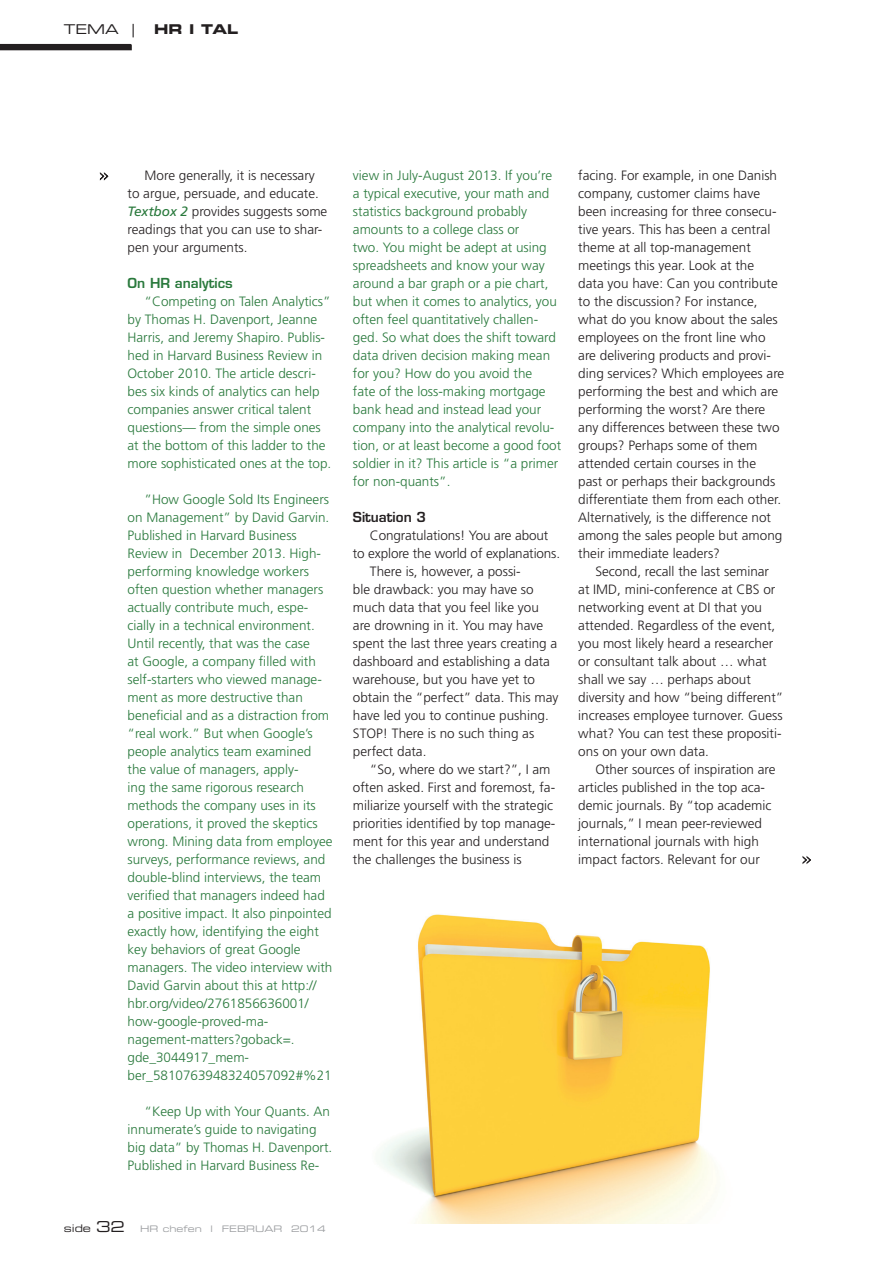
<style>
.page{position:relative;width:893px;height:1263px;background:#fff}
.page>*{position:absolute;margin:0;border:0;box-sizing:border-box;transform-origin:0 0}
.t1{font:300 13.5px/18px "Frutiger LT Std";color:#29793c}
.t2{font:300 13.5px/18px "Frutiger LT Std";color:#231f20}
.t3{font:600 13.5px "Eurostile LT Std";color:#29793c}
.t4{font:600 13.5px "Eurostile LT Std";color:#231f20}
.t5{font:13.5px "Eurostile LT Std Bold Ex 2";color:#231f20}
.t6{font:13.5px "Eurostile LT Std Ex 2";color:#231f20}
.t7{font:10.5px "Eurostile LT Std Ex 2";color:#231f20}
.t8{font:9px "Eurostile LT Std Ex 2";color:#9d9fa2}
.s1{font-weight:400;font-style:italic;color:#29793c}
.s2{font-size:15px}
</style>
<div class="page">
<svg style="left:0;top:44px;width:132px;height:6px"></svg>
<img style="left:381px;top:914px;width:335px;height:309px">
<svg style="left:99px;top:172px;width:10px;height:9px"></svg>
<svg style="left:802px;top:856px;width:9px;height:8px"></svg>
<p class="t6" style="left:64px;top:20px;width:72px">TEMA |</p>
<p class="t5" style="left:154px;top:20px;width:85px">hr i tal</p>
<p class="t2" style="left:128px;top:167px;width:201px;text-indent:17px">More generally, it is necessary to argue, persuade, and educate.<br><span class="s1">Textbox 2</span> provides suggests some readings that you can use to shar&shy;pen your arguments.</p>
<p class="t3" style="left:128px;top:274px;width:107px">On HR analytics</p>
<p class="t1" style="left:128px;top:292px;width:205px;text-indent:17px">“Competing on Talen Analytics” by Thomas H. Davenport, Jeanne Harris, and Jeremy Shapiro. Publis&shy;hed in Harvard Business Review in October 2010. The article descri&shy;bes six kinds of analytics can help companies answer critical talent questions— from the simple ones at the bottom of this ladder to the more sophisticated ones at the top.</p>
<p class="t1" style="left:128px;top:490px;width:207px;text-indent:17px">”How Google Sold Its Engineers on Management” by David Garvin.<br>Published in Harvard Business<br>Review in December 2013. High&shy;performing knowledge workers often question whether managers actually contribute much, espe&shy;cially in a technical environment.<br>Until recently, that was the case<br>at Google, a company filled with self-starters who viewed manage&shy;ment as more destructive than beneficial and as a distraction from “real work.” But when Google’s people analytics team examined the value of managers, apply-<br>ing the same rigorous research methods the company uses in its operations, it proved the skeptics wrong. Mining data from employee surveys, performance reviews, and double-blind interviews, the team verified that managers indeed had a positive impact. It also pinpointed exactly how, identifying the eight key behaviors of great Google managers. The video interview with<br>David Garvin about this at http:// hbr.org/video/2761856636001/ how-google-proved-ma&shy;nagement-matters?goback=. gde_3044917_mem&shy;ber_5810763948324057092#%21</p>
<p class="t1" style="left:128px;top:1102px;width:206px;text-indent:17px">“Keep Up with Your Quants. An innumerate’s guide to navigating big data” by Thomas H. Davenport.<br>Published in Harvard Business Re-</p>
<p class="t7" style="left:64px;top:1221px;width:63px">SIDE <span class="s2">32</span></p>
<p class="t8" style="left:140px;top:1223px;width:187px">HR CHEFEN L FEBRUAR 2014</p>
<p class="t1" style="left:353px;top:166px;width:210px">view in July-August 2013. If you’re a typical executive, your math and statistics background probably amounts to a college class or<br>two. You might be adept at using spreadsheets and know your way around a bar graph or a pie chart, but when it comes to analytics, you often feel quantitatively challen&shy;ged. So what does the shift toward data driven decision making mean for you? How do you avoid the<br>fate of the loss-making mortgage bank head and instead lead your company into the analytical revolu&shy;tion, or at least become a good foot soldier in it? This article is “a primer for non-quants”.</p>
<p class="t4" style="left:353px;top:509px;width:75px">Situation 3</p>
<p class="t2" style="left:370px;top:527px;width:180px">Congratulations! You are about</p>
<p class="t2" style="left:353px;top:545px;width:209px">to explore the world of explanations.</p>
<p class="t2" style="left:370px;top:563px;width:152px">There is, however, a possi-</p>
<p class="t2" style="left:353px;top:581px;width:182px">ble drawback: you may have so</p>
<p class="t2" style="left:353px;top:599px;width:188px">much data that you feel like you</p>
<p class="t2" style="left:353px;top:617px;width:192px">are drowning in it. You may have</p>
<p class="t2" style="left:353px;top:635px;width:206px">spent the last three years creating a</p>
<p class="t2" style="left:353px;top:653px;width:199px">dashboard and establishing a data</p>
<p class="t2" style="left:353px;top:670px;width:184px">warehouse, but you have yet to</p>
<p class="t2" style="left:353px;top:688px;width:207px">obtain the “perfect” data. This may</p>
<p class="t2" style="left:353px;top:706px;width:197px">have led you to continue pushing.</p>
<p class="t2" style="left:353px;top:724px;width:183px">STOP! There is no such thing as</p>
<p class="t2" style="left:353px;top:742px;width:75px">perfect data.</p>
<p class="t2" style="left:370px;top:760px;width:182px">“So, where do we start?”, I am</p>
<p class="t2" style="left:353px;top:778px;width:204px">often asked. First and foremost, fa-</p>
<p class="t2" style="left:353px;top:796px;width:202px">miliarize yourself with the strategic</p>
<p class="t2" style="left:353px;top:814px;width:204px">priorities identified by top manage-</p>
<p class="t2" style="left:353px;top:832px;width:198px">ment for this year and understand</p>
<p class="t2" style="left:353px;top:850px;width:170px">the challenges the business is</p>
<p class="t2" style="left:578px;top:166px;width:208px">facing. For example, in one Danish company, customer claims have been increasing for three consecu&shy;tive years. This has been a central theme at all top-management meetings this year. Look at the<br>data you have: Can you contribute to the discussion? For instance, what do you know about the sales employees on the front line who are delivering products and provi&shy;ding services? Which employees are performing the best and which are performing the worst? Are there any differences between these two groups? Perhaps some of them attended certain courses in the<br>past or perhaps their backgrounds differentiate them from each other.<br>Alternatively, is the difference not among the sales people but among their immediate leaders?</p>
<p class="t2" style="left:578px;top:562px;width:207px;text-indent:17px">Second, recall the last seminar at IMD, mini-conference at CBS or networking event at DI that you attended. Regardless of the event, you most likely heard a researcher or consultant talk about … what shall we say … perhaps about diversity and how “being different” increases employee turnover. Guess what? You can test these propositi&shy;ons on your own data.</p>
<p class="t2" style="left:578px;top:760px;width:199px;text-indent:17px">Other sources of inspiration are articles published in the top aca&shy;demic journals. By “top academic journals,” I mean peer-reviewed international journals with high impact factors. Relevant for our</p>
</div>
